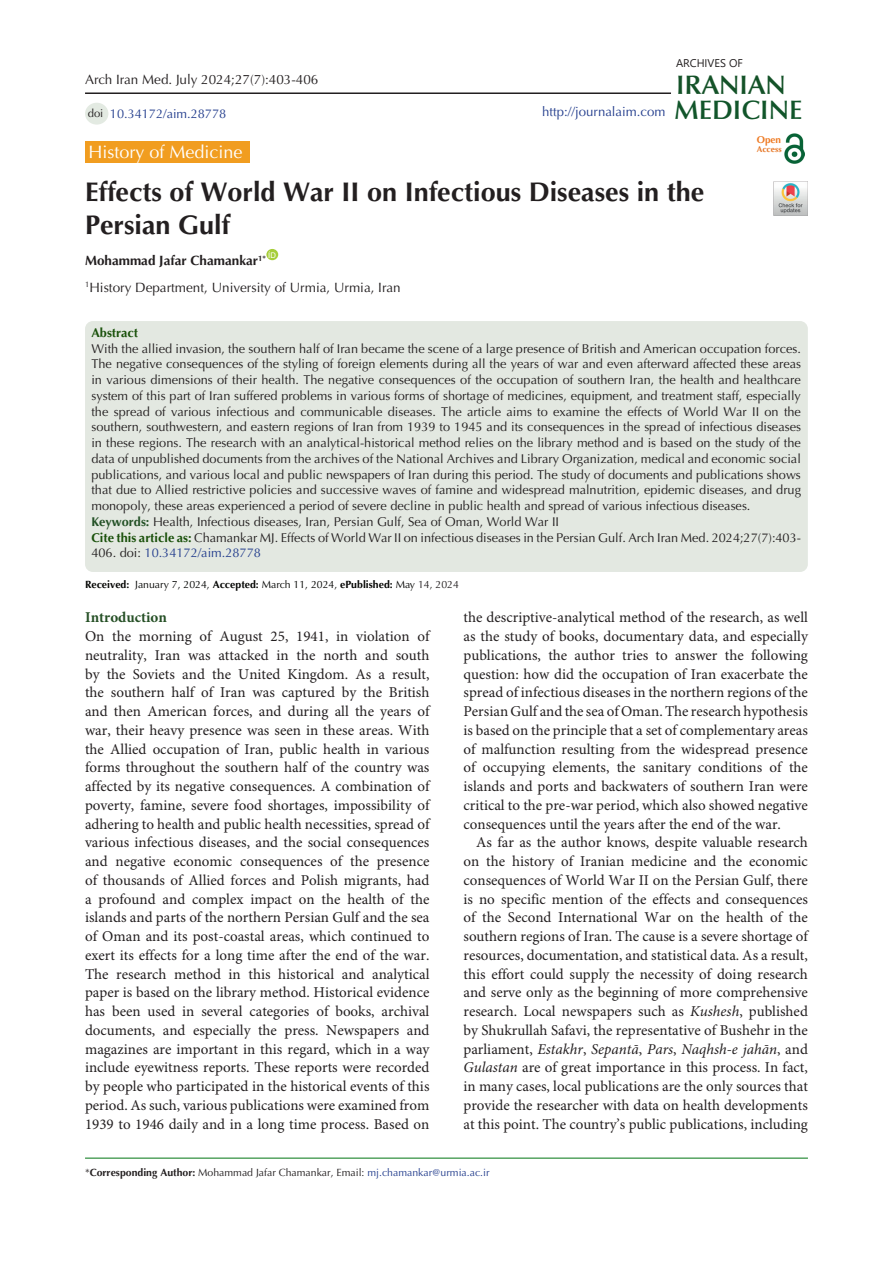
<style>
.page{position:relative;width:893px;height:1263px;background:#fff}
.page>*{position:absolute;margin:0;border:0;box-sizing:border-box;transform-origin:0 0}
.t1{font:700 27px/33px "Optima LT Std";color:#231f20}
.t2{font:600 26.85px "Optima LT Std";color:#11552a}
.t3{font:600 26.85px "Optima LT Std";color:#145228}
.t4{font:18px "Optima LT Std";color:#fff}
.t5{font:15px/18.8px "Minion Pro";color:#231f20;text-align:justify}
.t6{font:700 15px "Minion Pro";color:#265026}
.t7{font:13.5px "Optima LT Std";color:#231f20}
.t8{font:700 13.5px "Optima LT Std";color:#231f20}
.t9{font:13.2px "Optima LT Std";color:#253f8e}
.t10{font:12.75px/15.8px "Optima LT Std";color:#231f20;text-align:justify}
.t11{font:12.75px "Optima LT Std";color:#253f8e}
.t12{font:700 12.75px "Optima LT Std";color:#19510a}
.t13{font:11.25px "Optima LT Std";color:#231f20}
.t14{font:11.1px "Segoe UI";color:#231f20}
.t15{font:10.5px "Optima LT Std";color:#231f20}
.t16{font:10.5px "Optima LT Std";color:#040503}
.t17{font:700 9.9px "Optima LT Std";color:#ee7a23}
.t18{font:700 8.4px "Optima LT Std";color:#e67625}
.t19{font:7.8px "Arial";color:#fff}
.s1{font-weight:700;color:#235126}
.s2{font-weight:700;color:#19500a}
.s3{color:#253f8e}
.s4{font-weight:700}
.s5{color:#231f20}
.s6{font-style:italic}
</style>
<div class="page">
<hr style="left:85px;top:1158px;width:723px;height:1px;background:#007513">
<div style="left:85px;top:141px;width:165px;height:22px;background:#f19d20"></div>
<div style="left:266px;top:249px;width:12px;height:11px;background:#a6ce39;border-radius:50%"></div>
<div style="left:85px;top:103px;width:23px;height:22px;background:#e3eae2;border-radius:50%"></div>
<hr style="left:85px;top:92px;width:586px;height:2px;background:#231f20">
<img style="left:785px;top:133px;width:19px;height:31px">
<img style="left:774px;top:182px;width:34px;height:34px">
<div style="left:85px;top:321px;width:723px;height:251px;background:#e3e8e1;border-radius:8px"></div>
<p class="t7" style="left:85px;top:72px;width:235px">Arch Iran Med. July 2024;27(7):403-406</p>
<p class="t13" style="left:88px;top:106px;width:17px">doi</p>
<p class="t11" style="left:110px;top:106px;width:118px">10.34172/aim.28778</p>
<p class="t9" style="left:542px;top:104px;width:125px">http://journalaim.com</p>
<p class="t14" style="left:676px;top:52px;width:68px">ARCHIVES OF</p>
<p class="t3" style="left:676px;top:69px;width:111px">IRANIAN</p>
<p class="t2" style="left:674px;top:94px;width:130px">MEDICINE</p>
<p class="t4" style="left:89px;top:141px;width:156px">History of Medicine</p>
<p class="t1" style="left:85px;top:176px;width:621px">Effects of World War II on Infectious Diseases in the<br>Persian Gulf</p>
<p class="t8" style="left:85px;top:253px;width:182px">Mohammad Jafar Chamankar<sup>1*</sup></p>
<p class="t19" style="left:268px;top:250px;width:9px">ID</p>
<p class="t7" style="left:85px;top:279px;width:317px"><sup>1</sup>History Department, University of Urmia, Urmia, Iran</p>
<p class="t17" style="left:757px;top:134px;width:26px">Open</p>
<p class="t18" style="left:757px;top:144px;width:26px">Access</p>
<p class="t12" style="left:91px;top:325px;width:48px">Abstract</p>
<p class="t10" style="left:91px;top:340px;width:711px">With the allied invasion, the southern half of Iran became the scene of a large presence of British and American occupation forces.<br>The negative consequences of the styling of foreign elements during all the years of war and even afterward affected these areas in various dimensions of their health. The negative consequences of the occupation of southern Iran, the health and healthcare system of this part of Iran suffered problems in various forms of shortage of medicines, equipment, and treatment staff, especially the spread of various infectious and communicable diseases. The article aims to examine the effects of World War II on the southern, southwestern, and eastern regions of Iran from 1939 to 1945 and its consequences in the spread of infectious diseases in these regions. The research with an analytical-historical method relies on the library method and is based on the study of the data of unpublished documents from the archives of the National Archives and Library Organization, medical and economic social publications, and various local and public newspapers of Iran during this period. The study of documents and publications shows that due to Allied restrictive policies and successive waves of famine and widespread malnutrition, epidemic diseases, and drug monopoly, these areas experienced a period of severe decline in public health and spread of various infectious diseases.</p>
<p class="t10" style="left:91px;top:514px;width:469px"><span class="s1">Keywords:</span> Health, Infectious diseases, Iran, Persian Gulf, Sea of Oman, World War II</p>
<p class="t10" style="left:91px;top:529px;width:711px"><span class="s2">Cite this article as:</span> Chamankar MJ. Effects of World War II on infectious diseases in the Persian Gulf. Arch Iran Med. 2024;27(7):403-<br>406. doi: <span class="s3">10.34172/aim.28778</span></p>
<p class="t16" style="left:85px;top:578px;width:375px"><span class="s4">Received:</span> January 7, 2024, <span class="s4">Accepted:</span> March 11, 2024, <span class="s4">ePublished:</span> May <span class="s5">14, 2024</span></p>
<p class="t6" style="left:85px;top:607px;width:83px">Introduction</p>
<p class="t5" style="left:85px;top:628px;width:346px">On the morning of August 25, 1941, in violation of neutrality, Iran was attacked in the north and south by the Soviets and the United Kingdom. As a result, the southern half of Iran was captured by the British and then American forces, and during all the years of war, their heavy presence was seen in these areas. With the Allied occupation of Iran, public health in various forms throughout the southern half of the country was affected by its negative consequences. A combination of poverty, famine, severe food shortages, impossibility of adhering to health and public health necessities, spread of various infectious diseases, and the social consequences and negative economic consequences of the presence of thousands of Allied forces and Polish migrants, had a profound and complex impact on the health of the islands and parts of the northern Persian Gulf and the sea of Oman and its post-coastal areas, which continued to exert its effects for a long time after the end of the war.<br>The research method in this historical and analytical paper is based on the library method. Historical evidence has been used in several categories of books, archival documents, and especially the press. Newspapers and magazines are important in this regard, which in a way include eyewitness reports. These reports were recorded by people who participated in the historical events of this period. As such, various publications were examined from 1939 to 1946 daily and in a long time process. Based on</p>
<p class="t5" style="left:463px;top:609px;width:346px">the descriptive-analytical method of the research, as well as the study of books, documentary data, and especially publications, the author tries to answer the following question: how did the occupation of Iran exacerbate the spread of infectious diseases in the northern regions of the Persian Gulf and the sea of Oman. The research hypothesis is based on the principle that a set of complementary areas of malfunction resulting from the widespread presence of occupying elements, the sanitary conditions of the islands and ports and backwaters of southern Iran were critical to the pre-war period, which also showed negative consequences until the years after the end of the war.</p>
<p class="t5" style="left:463px;top:834px;width:346px;text-indent:13px">As far as the author knows, despite valuable research on the history of Iranian medicine and the economic consequences of World War II on the Persian Gulf, there is no specific mention of the effects and consequences of the Second International War on the health of the southern regions of Iran. The cause is a severe shortage of resources, documentation, and statistical data. As a result, this effort could supply the necessity of doing research and serve only as the beginning of more comprehensive research. Local newspapers such as <span class="s6">Kushesh</span>, published by Shukrullah Safavi, the representative of Bushehr in the parliament, <span class="s6">Estakhr</span>, <span class="s6">Sepantā</span>, <span class="s6">Pars</span>, <span class="s6">Naqhsh-e jahān</span>, and <span class="s6">Gulastan</span> are of great importance in this process. In fact, in many cases, local publications are the only sources that provide the researcher with data on health developments at this point. The country’s public publications, including</p>
<p class="t15" style="left:85px;top:1166px;width:406px">*<span class="s4">Corresponding Author:</span> Mohammad Jafar Chamankar, Email: <span class="s3">mj.chamankar@urmia.ac.ir</span></p>
</div>
